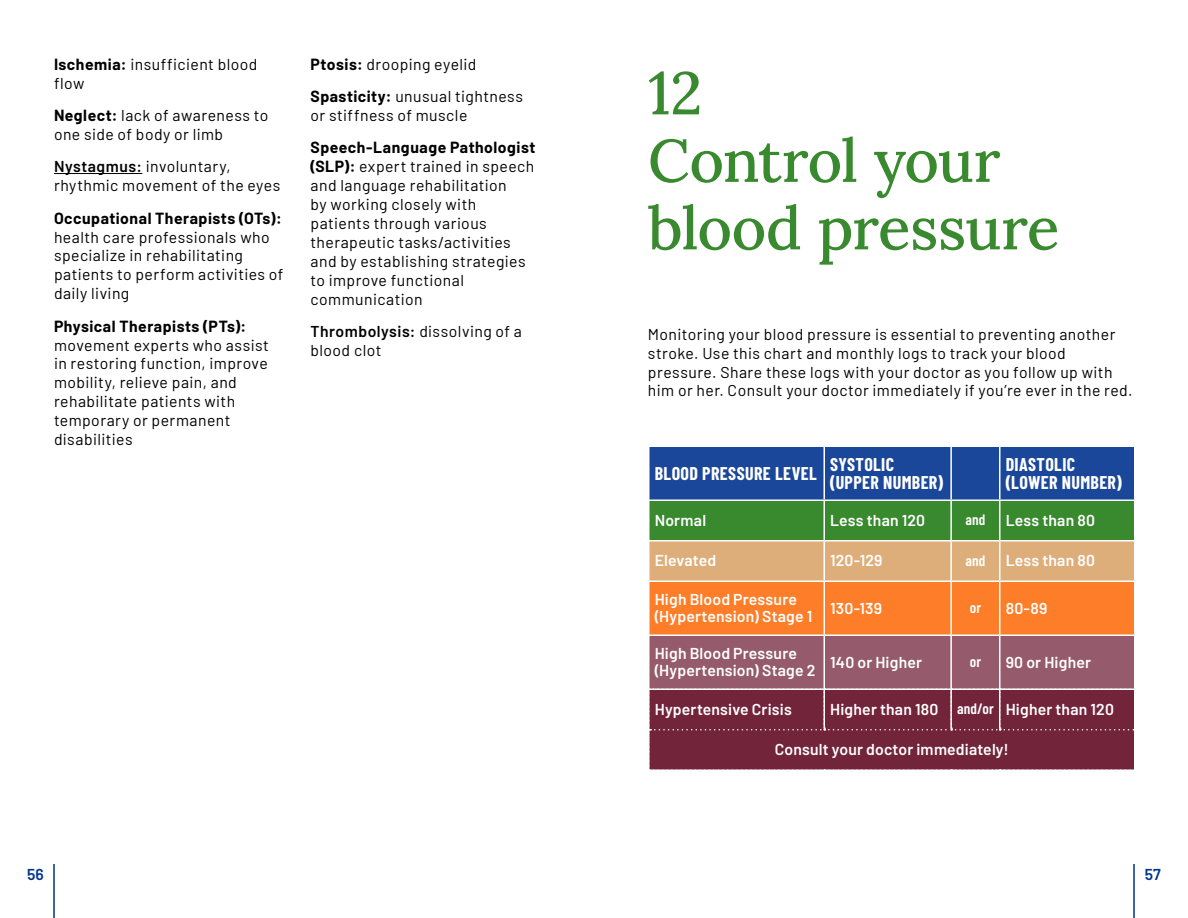
<style>
.page{position:relative;width:1188px;height:918px;background:#fff}
.page>*{position:absolute;margin:0;border:0;box-sizing:border-box;transform-origin:0 0}
.t1{font:500 60px/67.5px "Lora";letter-spacing:-.015em;color:#39892f}
.t2{font:700 18px/18px "Barlow Condensed";letter-spacing:.02em;color:#fff}
.t3{font:15.75px/18.9px "Barlow";letter-spacing:.03em;color:#000}
.t4{font:600 15.75px/16.5px "Barlow";letter-spacing:.01em;color:#fff}
.t5{font:700 15.75px "Barlow";letter-spacing:.03em;color:#000}
.t6{font:600 15.75px "Barlow";color:#00338e}
.t7{font:600 15px "Barlow Condensed";letter-spacing:.01em;color:#fff}
.s1{font-weight:700}
.s2{font-weight:600}
.s3{font-family:"Barlow Condensed";font-size:15px}
</style>
<div class="page">
<hr style="left:53px;top:864px;width:2px;height:54px;background:#00338e">
<hr style="left:1133px;top:864px;width:2px;height:54px;background:#00338e">
<hr style="left:54px;top:173px;width:88px;height:1px;background:#000">
<svg style="left:648px;top:447px;width:487px;height:323px;background:#8a645b"></svg>
<hr style="left:648px;top:447px;width:2px;height:53px;background:#fff">
<hr style="left:824px;top:447px;width:1px;height:53px;background:#fff">
<hr style="left:950px;top:447px;width:2px;height:53px;background:#fff">
<hr style="left:999px;top:447px;width:1px;height:53px;background:#fff">
<hr style="left:1134px;top:447px;width:2px;height:53px;background:#fff">
<hr style="left:648px;top:500px;width:176px;height:1px;background:#fff">
<hr style="left:824px;top:500px;width:127px;height:1px;background:#fff">
<hr style="left:951px;top:500px;width:49px;height:1px;background:#fff">
<hr style="left:1000px;top:500px;width:136px;height:1px;background:#fff">
<p class="t3" style="left:54px;top:53px;width:205px"><span class="s1">Ischemia:</span> insufficient blood flow</p>
<p class="t3" style="left:54px;top:105px;width:216px"><span class="s1">Neglect:</span> lack of awareness to one side of body or limb</p>
<p class="t3" style="left:54px;top:156px;width:228px"><span class="s2">Nystagmus:</span> involuntary, rhythmic movement of the eyes</p>
<p class="t5" style="left:54px;top:206px;width:229px">Occupational Therapists (OTs):</p>
<p class="t3" style="left:54px;top:226px;width:231px">health care professionals who specialize in rehabilitating patients to perform activities of daily living</p>
<p class="t5" style="left:54px;top:314px;width:194px">Physical Therapists (PTs):</p>
<p class="t3" style="left:54px;top:334px;width:216px">movement experts who assist in restoring function, improve mobility, relieve pain, and rehabilitate patients with temporary or permanent disabilities</p>
<p class="t3" style="left:311px;top:47px;width:214px;line-height:32.4px"><span class="s1">Ptosis:</span> drooping eyelid<br><span class="s1">Spasticity:</span> unusual tightness</p>
<p class="t3" style="left:311px;top:105px;width:158px">or stiffness of muscle</p>
<p class="t3" style="left:311px;top:137px;width:226px"><span class="s1">Speech-Language Pathologist (SLP):</span> expert trained in speech and language rehabilitation<br>by working closely with patients through various therapeutic tasks/activities and by establishing strategies to improve functional communication</p>
<p class="t3" style="left:311px;top:321px;width:213px"><span class="s2">Thrombolysis:</span> dissolving of a blood clot</p>
<h1 class="t1" style="left:648px;top:55px;width:413px">12<br>Control your blood pressure</h1>
<p class="t3" style="left:648px;top:323px;width:486px">Monitoring your blood pressure is essential to preventing another stroke. Use this chart and monthly logs to track your blood pressure. Share these logs with your doctor as you follow up with him or her. Consult your doctor immediately if you’re ever in the red.</p>
<p class="t2" style="left:655px;top:463px;width:164px">BLOOD PRESSURE LEVEL</p>
<p class="t2" style="left:830px;top:454px;width:114px">SYSTOLIC (UPPER NUMBER)</p>
<p class="t2" style="left:1006px;top:454px;width:117px">DIASTOLIC (LOWER NUMBER)</p>
<p class="t4" style="left:655px;top:511px;width:53px">Normal</p>
<p class="t4" style="left:830px;top:511px;width:97px">Less than 120</p>
<p class="t7" style="left:965px;top:509px;width:21px">and</p>
<p class="t4" style="left:1006px;top:511px;width:91px">Less than 80</p>
<p class="t4" style="left:655px;top:551px;width:63px">Elevated</p>
<p class="t4" style="left:830px;top:551px;width:54px">120-129</p>
<p class="t7" style="left:965px;top:550px;width:21px">and</p>
<p class="t4" style="left:1006px;top:551px;width:91px">Less than 80</p>
<p class="t4" style="left:655px;top:590px;width:159px">High Blood Pressure (Hypertension) Stage 1</p>
<p class="t4" style="left:830px;top:598px;width:53px">130-139</p>
<p class="t7" style="left:970px;top:597px;width:13px">or</p>
<p class="t4" style="left:1006px;top:598px;width:43px">80-89</p>
<p class="t4" style="left:655px;top:644px;width:162px">High Blood Pressure (Hypertension) Stage 2</p>
<p class="t4" style="left:830px;top:652px;width:93px">140 or Higher</p>
<p class="t7" style="left:970px;top:651px;width:13px">or</p>
<p class="t4" style="left:1006px;top:652px;width:87px">90 or Higher</p>
<p class="t4" style="left:655px;top:700px;width:139px">Hypertensive Crisis</p>
<p class="t4" style="left:830px;top:700px;width:285px">Higher than 180 <span class="s3">and/or</span> Higher than 120</p>
<p class="t4" style="left:775px;top:740px;width:236px">Consult your doctor immediately!</p>
<p class="t6" style="left:27px;top:863px;width:18px">56</p>
<p class="t6" style="left:1145px;top:863px;width:18px">57</p>
</div>
